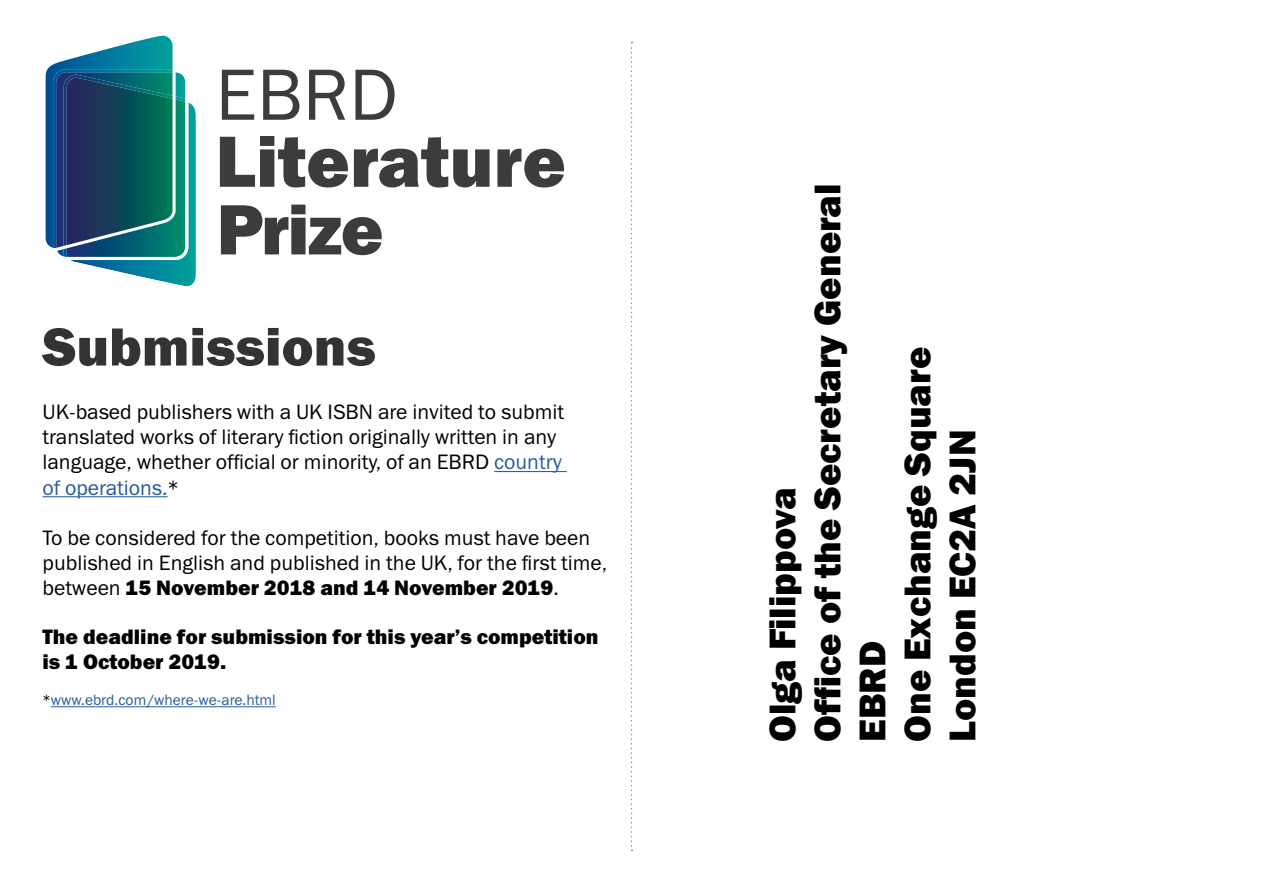
<style>
.page{position:relative;width:1263px;height:893px;background:#fff}
.page>*{position:absolute;margin:0;border:0;box-sizing:border-box;transform-origin:0 0}
.t1{font:54px "Franklin Gothic Heavy ITC";color:#333}
.t2{font:37.5px/45px "Franklin Gothic Heavy ITC";color:#000}
.t3{font:21px/25.2px "Franklin Gothic Book ITC";color:#000}
.t4{font:21px/25.2px "Franklin Gothic Heavy ITC";color:#000}
.t5{font:15px "Franklin Gothic Book ITC";color:#275b9b}
.s1{color:#275b9b}
.s2{font-family:"Franklin Gothic Book ITC"}
.s3{color:#000}
</style>
<div class="page">
<svg style="left:222px;top:70px;width:32px;height:50px"></svg>
<svg style="left:263px;top:70px;width:36px;height:50px"></svg>
<svg style="left:309px;top:70px;width:36px;height:50px"></svg>
<svg style="left:355px;top:70px;width:40px;height:50px"></svg>
<svg style="left:220px;top:136px;width:128px;height:51px"></svg>
<svg style="left:354px;top:137px;width:136px;height:50px"></svg>
<svg style="left:497px;top:149px;width:67px;height:38px"></svg>
<svg style="left:221px;top:205px;width:161px;height:50px"></svg>
<svg style="left:45px;top:35px;width:151px;height:252px"></svg>
<hr style="left:494px;top:471px;width:73px;height:1px;background:#275b9b">
<hr style="left:43px;top:496px;width:125px;height:1px;background:#275b9b">
<hr style="left:51px;top:706px;width:225px;height:1px;background:#275b9b">
<svg style="left:631px;top:42px;width:1px;height:809px"></svg>
<h1 class="t1" style="left:43px;top:313px;width:335px">Submissions</h1>
<p class="t3" style="left:43px;top:399px;width:523px">UK-based publishers with a UK ISBN are invited to submit translated works of literary fiction originally written in any language, whether official or minority, of an EBRD <span class="s1">country of operations.</span>*</p>
<p class="t3" style="left:43px;top:525px;width:566px">To be considered for the competition, books must have been published in English and published in the UK, for the first time,</p>
<p class="t4" style="left:43px;top:576px;width:518px"><span class="s2">between</span> 15 November 2018 and 14 November 2019<span class="s2">.</span></p>
<p class="t4" style="left:43px;top:625px;width:558px">The deadline for submission for this year’s competition is 1 October 2019.</p>
<p class="t5" style="left:43px;top:690px;width:235px"><span class="s3">*</span>www.ebrd.com/where-we-are.html</p>
<h2 class="t2" style="left:761px;top:742px;width:560px;rotate:-90deg">Olga Filippova<br>Office of the Secretary General<br>EBRD<br>One Exchange Square<br>London EC2A 2JN</h2>
</div>
